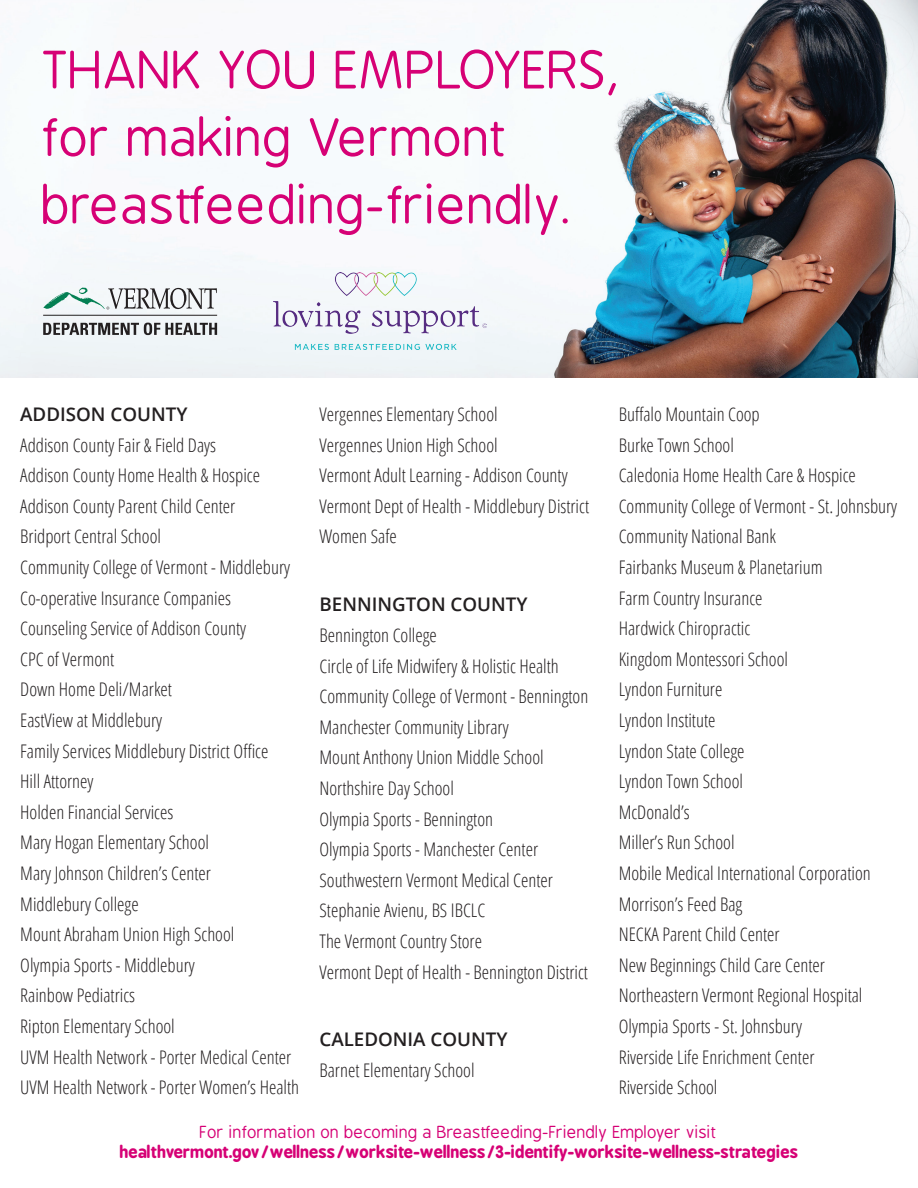
<style>
.page{position:relative;width:918px;height:1188px;background:#fff}
.page>*{position:absolute;margin:0;border:0;box-sizing:border-box;transform-origin:0 0}
.t1{font:51px/67.5px "B Preplay";color:#d60175}
.listing{font:300 condensed 18.75px "Open Sans";color:#231f20}
.county{font:600 18.75px "Open Sans";color:#231f20}
.t2{font:700 16.5px "B Preplay";color:#d60175}
.t3{font:16.5px "B Preplay";color:#d60175}
</style>
<div class="page">
<img style="left:0;top:0;width:918px;height:378px">
<hr style="left:43px;top:315px;width:174px;height:1px;background:#231f20">
<svg style="left:43px;top:288px;width:174px;height:22px"></svg>
<svg style="left:43px;top:323px;width:174px;height:12px"></svg>
<img style="left:274px;top:273px;width:212px;height:77px">
<p class="t1" style="left:43px;top:38px;width:581px">THANK YOU EMPLOYERS,</p>
<p class="t1" style="left:43px;top:106px;width:533px">for making Vermont breastfeeding-friendly.</p>
<p class="listing" style="left:619px;top:401px;width:143px">Buffalo Mountain Coop</p>
<p class="listing" style="left:619px;top:432px;width:117px">Burke Town School</p>
<p class="listing" style="left:619px;top:463px;width:239px">Caledonia Home Health Care &amp; Hospice</p>
<p class="listing" style="left:619px;top:493px;width:280px">Community College of Vermont - St. Johnsbury</p>
<p class="listing" style="left:619px;top:524px;width:159px">Community National Bank</p>
<p class="listing" style="left:619px;top:554px;width:205px">Fairbanks Museum &amp; Planetarium</p>
<p class="listing" style="left:619px;top:585px;width:145px">Farm Country Insurance</p>
<p class="listing" style="left:619px;top:616px;width:133px">Hardwick Chiropractic</p>
<p class="listing" style="left:619px;top:646px;width:171px">Kingdom Montessori School</p>
<p class="listing" style="left:619px;top:677px;width:105px">Lyndon Furniture</p>
<p class="listing" style="left:619px;top:707px;width:98px">Lyndon Institute</p>
<p class="listing" style="left:619px;top:738px;width:127px">Lyndon State College</p>
<p class="listing" style="left:619px;top:769px;width:126px">Lyndon Town School</p>
<p class="listing" style="left:619px;top:799px;width:73px">McDonald’s</p>
<p class="listing" style="left:619px;top:830px;width:117px">Miller’s Run School</p>
<p class="listing" style="left:619px;top:860px;width:254px">Mobile Medical International Corporation</p>
<p class="listing" style="left:619px;top:891px;width:125px">Morrison’s Feed Bag</p>
<p class="listing" style="left:619px;top:922px;width:162px">NECKA Parent Child Center</p>
<p class="listing" style="left:619px;top:952px;width:208px">New Beginnings Child Care Center</p>
<p class="listing" style="left:619px;top:983px;width:245px">Northeastern Vermont Regional Hospital</p>
<p class="listing" style="left:619px;top:1013px;width:185px">Olympia Sports - St. Johnsbury</p>
<p class="listing" style="left:619px;top:1044px;width:197px">Riverside Life Enrichment Center</p>
<p class="listing" style="left:619px;top:1075px;width:100px">Riverside School</p>
<p class="t3" style="left:200px;top:1123px;width:519px">For information on becoming a Breastfeeding-Friendly Employer visit</p>
<p class="t2" style="left:120px;top:1142px;width:680px">healthvermont.gov/wellness/worksite-wellness/3-identify-worksite-wellness-strategies</p>
<p class="listing" style="left:320px;top:401px;width:180px">Vergennes Elementary School</p>
<p class="listing" style="left:320px;top:432px;width:180px">Vergennes Union High School</p>
<p class="listing" style="left:320px;top:463px;width:250px">Vermont Adult Learning - Addison County</p>
<p class="listing" style="left:320px;top:493px;width:271px">Vermont Dept of Health - Middlebury District</p>
<p class="listing" style="left:320px;top:524px;width:79px">Women Safe</p>
<p class="county" style="left:20px;top:401px;width:169px">ADDISON COUNTY</p>
<p class="listing" style="left:20px;top:432px;width:197px">Addison County Fair &amp; Field Days</p>
<p class="listing" style="left:20px;top:463px;width:241px">Addison County Home Health &amp; Hospice</p>
<p class="listing" style="left:20px;top:493px;width:217px">Addison County Parent Child Center</p>
<p class="listing" style="left:20px;top:524px;width:142px">Bridport Central School</p>
<p class="listing" style="left:20px;top:554px;width:271px">Community College of Vermont - Middlebury</p>
<p class="listing" style="left:20px;top:585px;width:212px">Co-operative Insurance Companies</p>
<p class="listing" style="left:20px;top:616px;width:227px">Counseling Service of Addison County</p>
<p class="listing" style="left:20px;top:646px;width:95px">CPC of Vermont</p>
<p class="listing" style="left:20px;top:677px;width:153px">Down Home Deli/Market</p>
<p class="listing" style="left:20px;top:707px;width:143px">EastView at Middlebury</p>
<p class="listing" style="left:20px;top:738px;width:250px">Family Services Middlebury District Office</p>
<p class="listing" style="left:20px;top:769px;width:75px">Hill Attorney</p>
<p class="listing" style="left:20px;top:799px;width:155px">Holden Financial Services</p>
<p class="listing" style="left:20px;top:830px;width:190px">Mary Hogan Elementary School</p>
<p class="listing" style="left:20px;top:860px;width:192px">Mary Johnson Children’s Center</p>
<p class="listing" style="left:20px;top:891px;width:120px">Middlebury College</p>
<p class="listing" style="left:20px;top:922px;width:216px">Mount Abraham Union High School</p>
<p class="listing" style="left:20px;top:952px;width:176px">Olympia Sports - Middlebury</p>
<p class="listing" style="left:20px;top:983px;width:116px">Rainbow Pediatrics</p>
<p class="listing" style="left:20px;top:1013px;width:156px">Ripton Elementary School</p>
<p class="listing" style="left:20px;top:1044px;width:273px">UVM Health Network - Porter Medical Center</p>
<p class="listing" style="left:20px;top:1075px;width:280px">UVM Health Network - Porter Women’s Health</p>
<p class="county" style="left:320px;top:592px;width:210px">BENNINGTON COUNTY</p>
<p class="listing" style="left:320px;top:622px;width:119px">Bennington College</p>
<p class="listing" style="left:320px;top:653px;width:241px">Circle of Life Midwifery &amp; Holistic Health</p>
<p class="listing" style="left:320px;top:684px;width:270px">Community College of Vermont - Bennington</p>
<p class="listing" style="left:320px;top:714px;width:191px">Manchester Community Library</p>
<p class="listing" style="left:320px;top:745px;width:226px">Mount Anthony Union Middle School</p>
<p class="listing" style="left:320px;top:775px;width:136px">Northshire Day School</p>
<p class="listing" style="left:320px;top:806px;width:175px">Olympia Sports - Bennington</p>
<p class="listing" style="left:320px;top:837px;width:220px">Olympia Sports - Manchester Center</p>
<p class="listing" style="left:320px;top:867px;width:235px">Southwestern Vermont Medical Center</p>
<p class="listing" style="left:320px;top:898px;width:167px">Stephanie Avienu, BS IBCLC</p>
<p class="listing" style="left:320px;top:928px;width:164px">The Vermont Country Store</p>
<p class="listing" style="left:320px;top:959px;width:270px">Vermont Dept of Health - Bennington District</p>
<p class="county" style="left:320px;top:1027px;width:190px">CALEDONIA COUNTY</p>
<p class="listing" style="left:320px;top:1058px;width:157px">Barnet Elementary School</p>
</div>
